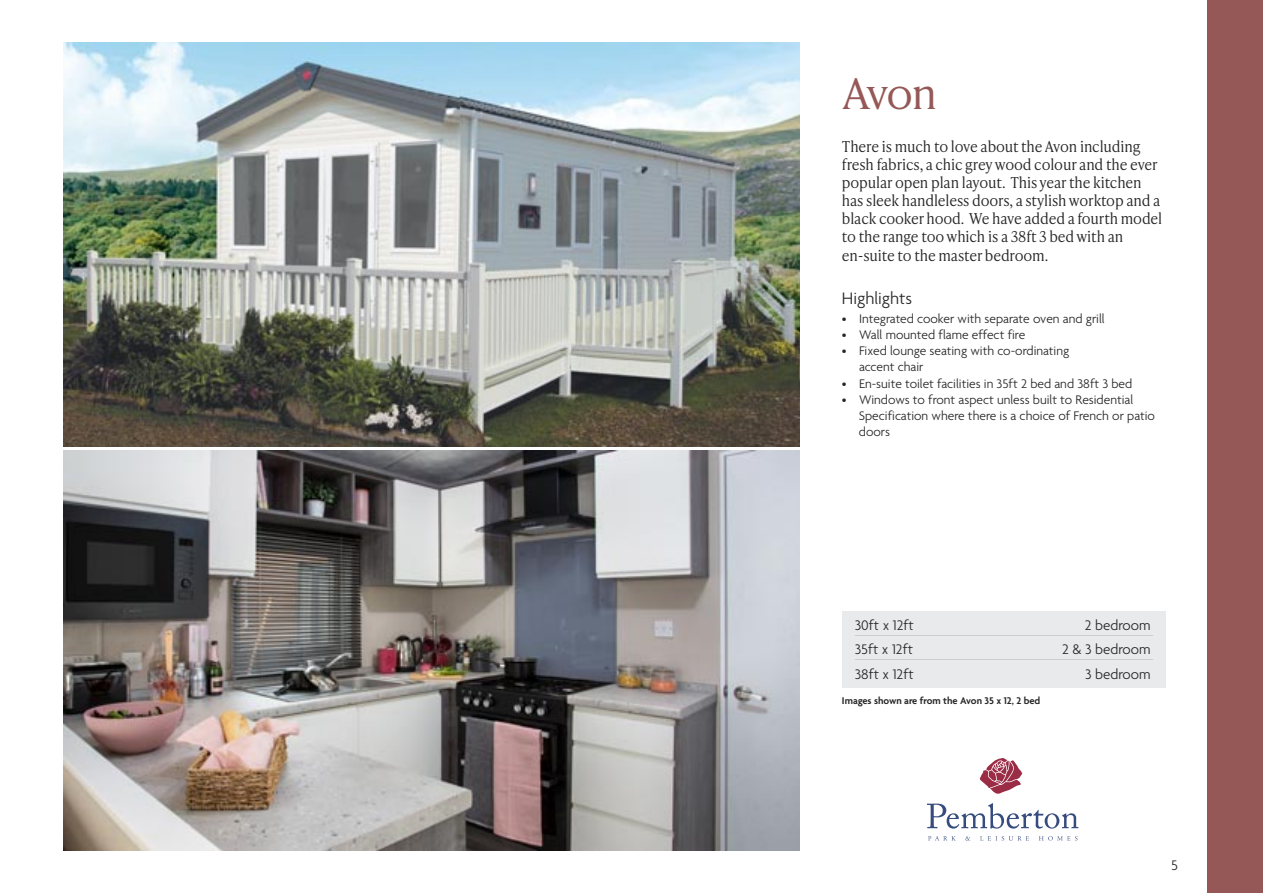
<style>
.page{position:relative;width:1263px;height:893px;background:#fff}
.page>*{position:absolute;margin:0;border:0;box-sizing:border-box;transform-origin:0 0}
.t1{font:300 42px "Ivy Presto Text";color:#955856;scale:1.05 1}
.t2{font:300 18px "Agenda";color:#272526}
.t3{font:300 15px/18.1px "Ivy Presto Text";letter-spacing:-.01em;color:#272526;scale:.96 1}
.t4{font:300 15px "Agenda";color:#272526}
.t5{font:300 13.5px/16.2px "Agenda";color:#272526}
.t6{font:600 10.5px "Agenda";color:#272526}
</style>
<div class="page">
<img style="left:64px;top:43px;width:735px;height:403px">
<img style="left:64px;top:451px;width:735px;height:399px">
<svg style="left:928px;top:836px;width:28px;height:4px"></svg>
<svg style="left:965px;top:836px;width:5px;height:4px"></svg>
<svg style="left:980px;top:836px;width:49px;height:5px"></svg>
<svg style="left:1039px;top:836px;width:38px;height:5px"></svg>
<svg style="left:927px;top:803px;width:151px;height:26px"></svg>
<svg style="left:979px;top:758px;width:44px;height:36px"></svg>
<div style="left:1208px;top:0;width:55px;height:893px;background:#955856"></div>
<div style="left:842px;top:611px;width:323px;height:77px;background:#e8eaec"></div>
<hr style="left:855px;top:635px;width:297px;height:1px;background:#cbcecf">
<hr style="left:855px;top:660px;width:297px;height:1px;background:#cbcecf">
<h1 class="t1" style="left:842px;top:76px;width:92px">Avon</h1>
<p class="t3" style="left:842px;top:139px;width:335px">There is much to love about the Avon including fresh fabrics, a chic grey wood colour and the ever popular open plan layout. This year the kitchen has sleek handleless doors, a stylish worktop and a black cooker hood. We have added a fourth model to the range too which is a 38ft 3 bed with an en-suite to the master bedroom.</p>
<p class="t2" style="left:842px;top:292px;width:72px">Highlights</p>
<p class="t5" style="left:842px;top:311px;width:264px">• Integrated cooker with separate oven and grill</p>
<p class="t5" style="left:842px;top:328px;width:185px">• Wall mounted flame effect fire</p>
<p class="t5" style="left:859px;top:344px;width:212px;text-indent:-17px">• Fixed lounge seating with co-ordinating accent chair</p>
<p class="t5" style="left:842px;top:376px;width:292px">• En-suite toilet facilities in 35ft 2 bed and 38ft 3 bed</p>
<p class="t5" style="left:859px;top:392px;width:298px;text-indent:-17px">• Windows to front aspect unless built to Residential<br>Specification where there is a choice of French or patio doors</p>
<p class="t4" style="left:855px;top:619px;width:60px">30ft x 12ft</p>
<p class="t4" style="left:1085px;top:619px;width:67px">2 bedroom</p>
<p class="t4" style="left:855px;top:644px;width:60px">35ft x 12ft</p>
<p class="t4" style="left:1062px;top:644px;width:90px">2 &amp; 3 bedroom</p>
<p class="t4" style="left:855px;top:668px;width:60px">38ft x 12ft</p>
<p class="t4" style="left:1085px;top:668px;width:67px">3 bedroom</p>
<p class="t6" style="left:842px;top:696px;width:200px">Images shown are from the Avon 35 x 12, 2 bed</p>
<p class="t4" style="left:1171px;top:859px;width:8px">5</p>
</div>
